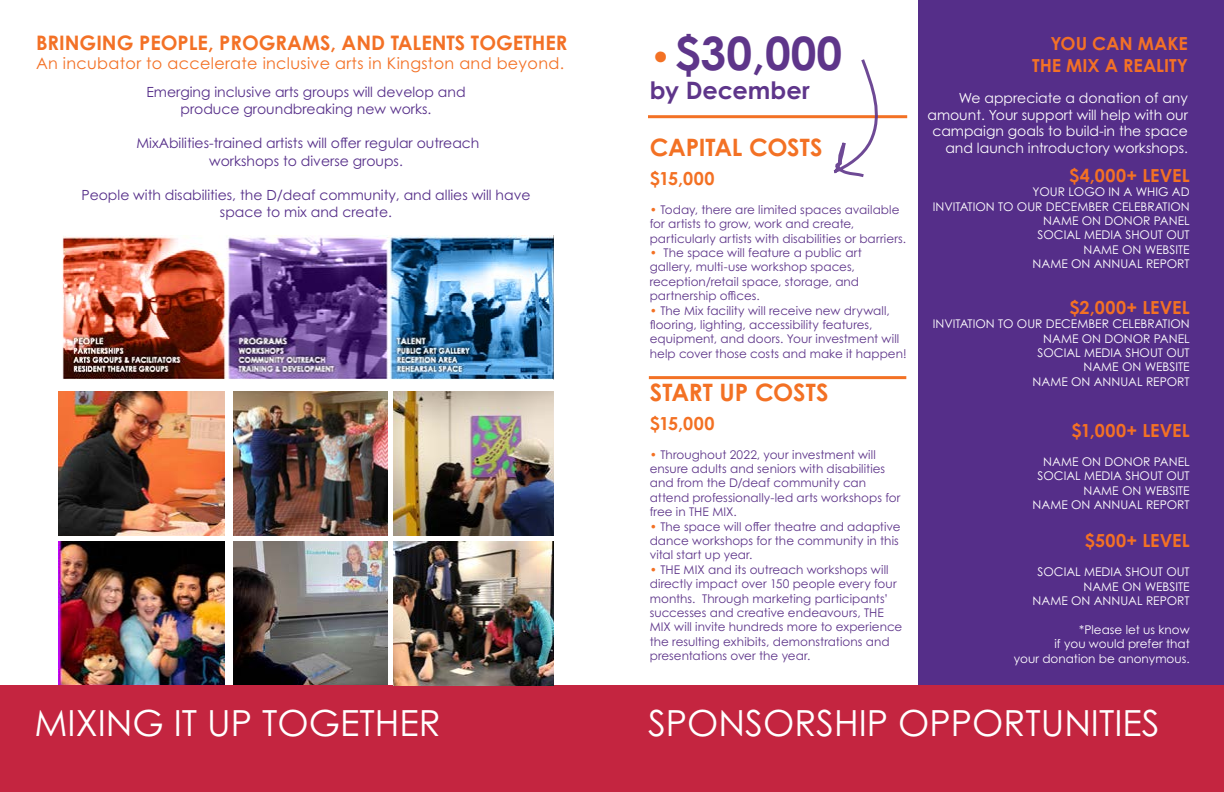
<style>
.page{position:relative;width:1224px;height:792px;background:#fff}
.page>*{position:absolute;margin:0;border:0;box-sizing:border-box;transform-origin:0 0}
.t1{font:700 46px "Century Gothic Pro";color:#5e358a}
.t2{font:36px "Century Gothic Pro";color:#fff}
.t3{font:700 24px "Century Gothic Pro";letter-spacing:-.01em;color:#f37124}
.t4{font:700 24px "Century Gothic Pro";color:#5e358a}
.t5{font:700 20px "Century Gothic Pro";color:#f37126}
.t6{font:700 18px "Century Gothic Pro";letter-spacing:.02em;color:#f37124}
.t7{font:700 18px/21.6px "Century Gothic Pro";color:#f37126;text-align:right}
.t8{font:16px "Century Gothic Pro";letter-spacing:.02em;color:#f37126}
.t9{font:14px/17.2px "Century Gothic Pro";color:#552e89;text-align:center}
.t10{font:14px/16.8px "Century Gothic Pro";color:#fff;text-align:right}
.t11{font:12px/14.4px "Century Gothic Pro";letter-spacing:.005em;color:#5e358a}
.t12{font:12px/14.4px "Century Gothic Pro";color:#fff;text-align:right}
.s1{font-weight:400;font-size:36px;color:#f37124}
.s2{color:#f37124}
</style>
<div class="page">
<div style="left:918px;top:1px;width:306px;height:684px;background:#552e89"></div>
<img style="left:394px;top:391px;width:160px;height:144px">
<img style="left:58px;top:541px;width:166px;height:144px">
<img style="left:233px;top:391px;width:155px;height:144px">
<img style="left:233px;top:541px;width:155px;height:144px">
<div style="left:0;top:685px;width:612px;height:107px;background:#c42540"></div>
<img style="left:394px;top:541px;width:160px;height:144px">
<img style="left:58px;top:391px;width:166px;height:144px">
<img style="left:63px;top:235px;width:491px;height:144px">
<div style="left:612px;top:685px;width:612px;height:107px;background:#c42540"></div>
<hr style="left:648px;top:115px;width:259px;height:3px;background:#f37124">
<hr style="left:649px;top:376px;width:257px;height:3px;background:#f37124">
<svg style="left:816px;top:59px;width:67px;height:118px"></svg>
<h3 class="t5" style="left:36px;top:30px;width:533px">BRINGING PEOPLE, PROGRAMS, AND TALENTS TOGETHER</h3>
<h3 class="t8" style="left:36px;top:54px;width:530px">An incubator to accelerate inclusive arts in Kingston and beyond.</h3>
<p class="t9" style="left:146px;top:83px;width:321px">Emerging inclusive arts groups will develop and produce groundbreaking new works.</p>
<p class="t9" style="left:136px;top:135px;width:345px">MixAbilities-trained artists will offer regular outreach workshops to diverse groups.</p>
<p class="t9" style="left:81px;top:186px;width:451px">People with disabilities, the D/deaf community, and allies will have space to mix and create.</p>
<h2 class="t2" style="left:35px;top:701px;width:407px">MIXING IT UP TOGETHER</h2>
<h1 class="t1" style="left:650px;top:24px;width:194px"><span class="s1">•</span>$30,000</h1>
<h3 class="t4" style="left:650px;top:75px;width:162px">by December</h3>
<h3 class="t3" style="left:650px;top:133px;width:174px">CAPITAL COSTS</h3>
<h3 class="t6" style="left:650px;top:167px;width:66px">$15,000</h3>
<p class="t11" style="left:650px;top:202px;width:258px"><span class="s2">•</span> Today, there are limited spaces available for artists to grow, work and create, particularly artists with disabilities or barriers.</p>
<p class="t11" style="left:650px;top:245px;width:214px"><span class="s2">•</span> The space will feature a public art gallery, multi-use workshop spaces, reception/retail space, storage, and partnership offices.</p>
<p class="t11" style="left:650px;top:303px;width:258px"><span class="s2">•</span> The Mix facility will receive new drywall, flooring, lighting, accessibility features, equipment, and doors. Your investment will help cover those costs and make it happen!</p>
<h3 class="t3" style="left:650px;top:377px;width:180px">START UP COSTS</h3>
<h3 class="t6" style="left:650px;top:412px;width:66px">$15,000</h3>
<p class="t11" style="left:650px;top:447px;width:252px"><span class="s2">•</span> Throughout 2022, your investment will ensure adults and seniors with disabilities and from the D/deaf community can attend professionally-led arts workshops for free in THE MIX.</p>
<p class="t11" style="left:650px;top:519px;width:252px"><span class="s2">•</span> The space will offer theatre and adaptive dance workshops for the community in this vital start up year.</p>
<p class="t11" style="left:650px;top:562px;width:254px"><span class="s2">•</span> THE MIX and its outreach workshops will directly impact over 150 people every four months. Through marketing participants’ successes and creative endeavours, THE MIX will invite hundreds more to experience the resulting exhibits, demonstrations and presentations over the year.</p>
<h3 class="t7" style="left:1032px;top:32px;width:157px">YOU CAN MAKE<br>THE MIX A REALITY</h3>
<p class="t10" style="left:927px;top:89px;width:262px">We appreciate a donation of any amount. Your support will help with our campaign goals to build-in the space and launch introductory workshops.</p>
<h3 class="t6" style="left:1069px;top:164px;width:122px">$4,000+ LEVEL</h3>
<p class="t12" style="left:933px;top:185px;width:258px">YOUR LOGO IN A WHIG AD<br>INVITATION TO OUR DECEMBER CELEBRATION<br>NAME ON DONOR PANEL<br>SOCIAL MEDIA SHOUT OUT<br>NAME ON WEBSITE<br>NAME ON ANNUAL REPORT</p>
<h3 class="t6" style="left:1069px;top:296px;width:122px">$2,000+ LEVEL</h3>
<p class="t12" style="left:933px;top:317px;width:258px">INVITATION TO OUR DECEMBER CELEBRATION<br>NAME ON DONOR PANEL<br>SOCIAL MEDIA SHOUT OUT<br>NAME ON WEBSITE<br>NAME ON ANNUAL REPORT</p>
<h3 class="t6" style="left:1071px;top:419px;width:120px">$1,000+ LEVEL</h3>
<p class="t12" style="left:1033px;top:454px;width:159px">NAME ON DONOR PANEL<br>SOCIAL MEDIA SHOUT OUT<br>NAME ON WEBSITE<br>NAME ON ANNUAL REPORT</p>
<h3 class="t6" style="left:1085px;top:530px;width:107px">$500+ LEVEL</h3>
<p class="t12" style="left:1033px;top:565px;width:159px">SOCIAL MEDIA SHOUT OUT<br>NAME ON WEBSITE<br>NAME ON ANNUAL REPORT</p>
<p class="t12" style="left:1014px;top:622px;width:177px">*Please let us know<br>if you would prefer that<br>your donation be anonymous.</p>
<h2 class="t2" style="left:648px;top:701px;width:513px">SPONSORSHIP OPPORTUNITIES</h2>
</div>
